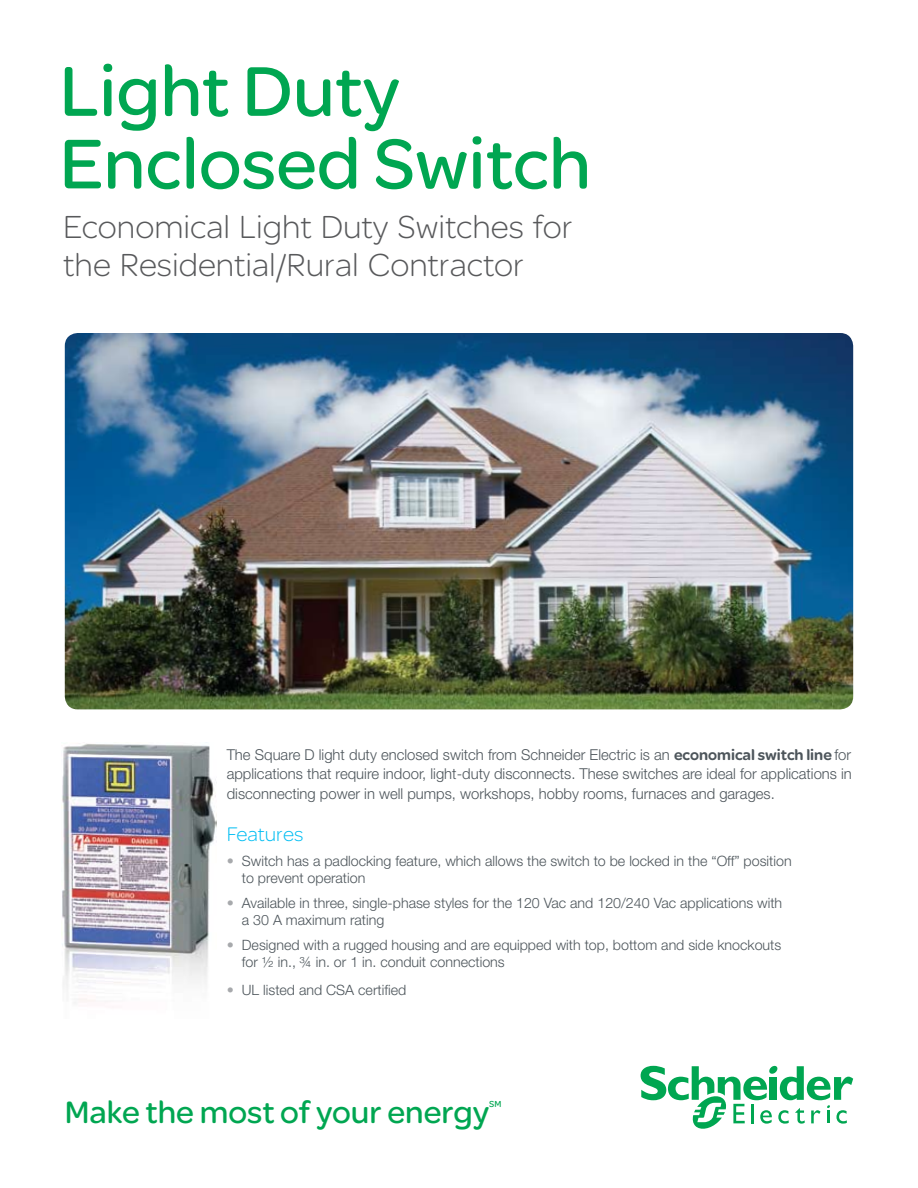
<style>
.page{position:relative;width:918px;height:1188px;background:#fff}
.page>*{position:absolute;margin:0;border:0;box-sizing:border-box;transform-origin:0 0}
.t1{font:75px/72.6px "SE Optimist";color:#00a651}
.t2{font:300 34.05px/37.5px "SE Optimist";color:#58595b}
.t3{font:33px "SE Optimist";color:#00a651}
.t4{font:300 21px "SE Optimist";color:#00bdf2}
.t5{font:300 15px/19.5px "Helvetica Neue LT Std";color:#4d555b;text-align:justify}
.t6{font:300 14.25px/17.2px "Helvetica Neue LT Std";color:#4d555b}
.t7{font:9.3px "SE Optimist";color:#00a651}
.s1{font-family:"SE Optimist";font-weight:900;font-size:15.75px}
.s2{color:#a7a9ac}
</style>
<div class="page">
<img style="left:65px;top:333px;width:788px;height:376px">
<img style="left:62px;top:742px;width:154px;height:261px">
<svg style="left:641px;top:1066px;width:212px;height:63px"></svg>
<h1 class="t1" style="left:60px;top:53px;width:533px">Light Duty<br>Enclosed Switch</h1>
<h2 class="t2" style="left:63px;top:207px;width:511px">Economical Light Duty Switches for the Residential/Rural Contractor</h2>
<p class="t5" style="left:227px;top:744px;width:627px">The Square D light duty enclosed switch from Schneider Electric is an <span class="s1">economical switch line</span> for applications that require indoor, light-duty disconnects. These switches are ideal for applications in disconnecting power in well pumps, workshops, hobby rooms, furnaces and garages.</p>
<h3 class="t4" style="left:227px;top:820px;width:78px">Features</h3>
<p class="t6" style="left:242px;top:852px;width:551px;text-indent:-15px"><span class="s2">•</span> Switch has a padlocking feature, which allows the switch to be locked in the “Off” position to prevent operation</p>
<p class="t6" style="left:242px;top:894px;width:542px;text-indent:-15px"><span class="s2">•</span> Available in three, single-phase styles for the 120 Vac and 120/240 Vac applications with a 30 A maximum rating</p>
<p class="t6" style="left:242px;top:936px;width:541px;text-indent:-15px"><span class="s2">•</span> Designed with a rugged housing and are equipped with top, bottom and side knockouts for ½ in., ¾ in. or 1 in. conduit connections</p>
<p class="t6" style="left:227px;top:981px;width:181px"><span class="s2">•</span> UL listed and CSA certified</p>
<h3 class="t3" style="left:65px;top:1089px;width:426px">Make the most of your energy</h3>
<p class="t7" style="left:489px;top:1098px;width:14px">SM</p>
</div>
